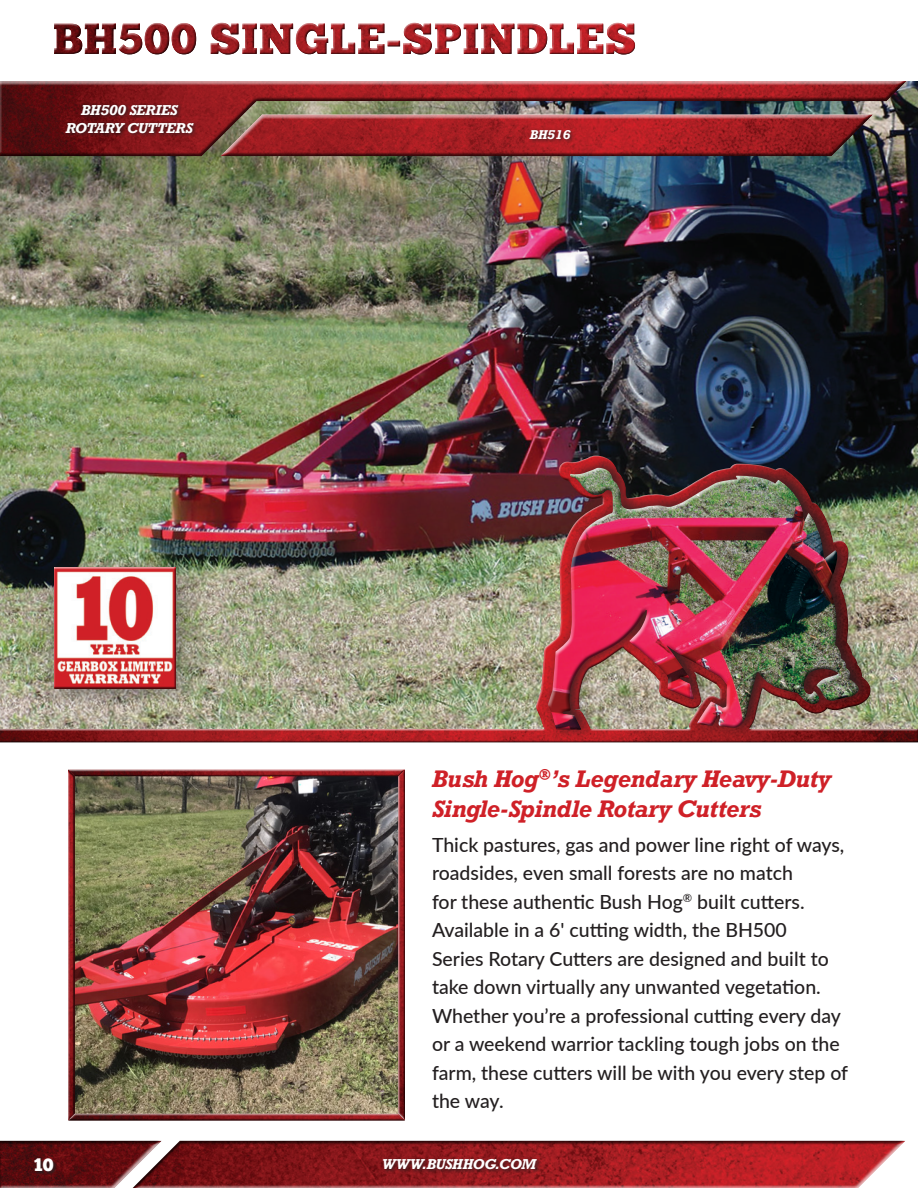
<style>
.page{position:relative;width:918px;height:1188px;background:#fff}
.page>*{position:absolute;margin:0;border:0;box-sizing:border-box;transform-origin:0 0}
.t1{font:italic 700 22.5px/30px "Rockwell";letter-spacing:-.02em;color:#cf2027}
.t2{font:500 19.5px/28.5px "Lato";color:#231f20}
.t3{font:18px "Chunk Five";color:#fff}
.t4{font:italic 700 13.5px/18px "Rockwell";letter-spacing:-.01em;color:#fff;text-align:center}
.t5{font:italic 700 13.5px/18px "Rockwell";letter-spacing:-.03em;color:#fff;text-align:center}
.t6{font:italic 700 12px "Rockwell";color:#fff}
</style>
<div class="page">
<div style="left:67px;top:768px;width:341px;height:9px;background:#e6c3c4"></div>
<div style="left:67px;top:767px;width:8px;height:354px;background:#231f20;opacity:.75"></div>
<hr style="left:403px;top:767px;width:3px;height:354px;background:#fff">
<img style="left:68px;top:770px;width:337px;height:341px">
<div style="left:67px;top:1111px;width:340px;height:11px;background:#fff;opacity:.75"></div>
<hr style="left:67px;top:1118px;width:341px;height:4px;background:#231f20;opacity:.75">
<img style="left:0;top:81px;width:918px;height:372px">
<div style="left:0;top:462px;width:918px;height:282px;background:#231f20;opacity:.75"></div>
<div style="left:541px;top:453px;width:336px;height:287px;background:#231f20;opacity:.9"></div>
<div style="left:545px;top:465px;width:314px;height:266px;background:#fff;opacity:.75"></div>
<div style="left:547px;top:471px;width:312px;height:260px;background:#231f20;opacity:.75"></div>
<div style="left:36px;top:549px;width:167px;height:167px;background:#231f20;opacity:.5"></div>
<div style="left:53px;top:566px;width:125px;height:125px;background:#231f20;opacity:.75"></div>
<div style="left:0;top:1140px;width:908px;height:48px;background:#231f20;opacity:.75"></div>
<div style="left:34px;top:1159px;width:24px;height:16px;background:#231f20;opacity:.75"></div>
<div style="left:382px;top:1157px;width:160px;height:17px;background:#231f20;opacity:.75"></div>
<div style="left:0;top:79px;width:909px;height:79px;background:#231f20;opacity:.75"></div>
<div style="left:528px;top:128px;width:48px;height:15px;background:#231f20;opacity:.75"></div>
<div style="left:63px;top:103px;width:135px;height:34px;background:#231f20;opacity:.75"></div>
<div style="left:53px;top:22px;width:583px;height:33px;background:#231f20;opacity:.75"></div>
<p class="t5" style="left:80px;top:101px;width:101px">SHORT<br>DESCRIPTION</p>
<p class="t4" style="left:66px;top:101px;width:129px">BH500 SERIES<br>ROTARY CUTTERS</p>
<p class="t6" style="left:530px;top:127px;width:42px">BH516</p>
<p class="t1" style="left:432px;top:763px;width:401px">Bush Hog<sup>®</sup>’s Legendary Heavy-Duty<br>Single-Spindle Rotary Cutters</p>
<p class="t2" style="left:432px;top:830px;width:418px">Thick pastures, gas and power line right of ways, roadsides, even small forests are no match<br>for these authentic Bush Hog<sup>®</sup> built cutters.<br>Available in a 6' cutting width, the BH500<br>Series Rotary Cutters are designed and built to take down virtually any unwanted vegetation.<br>Whether you’re a professional cutting every day or a weekend warrior tackling tough jobs on the farm, these cutters will be with you every step of the way.</p>
<p class="t3" style="left:34px;top:1156px;width:21px">10</p>
<p class="t4" style="left:382px;top:1155px;width:156px">WWW.BUSHHOG.COM</p>
</div>
